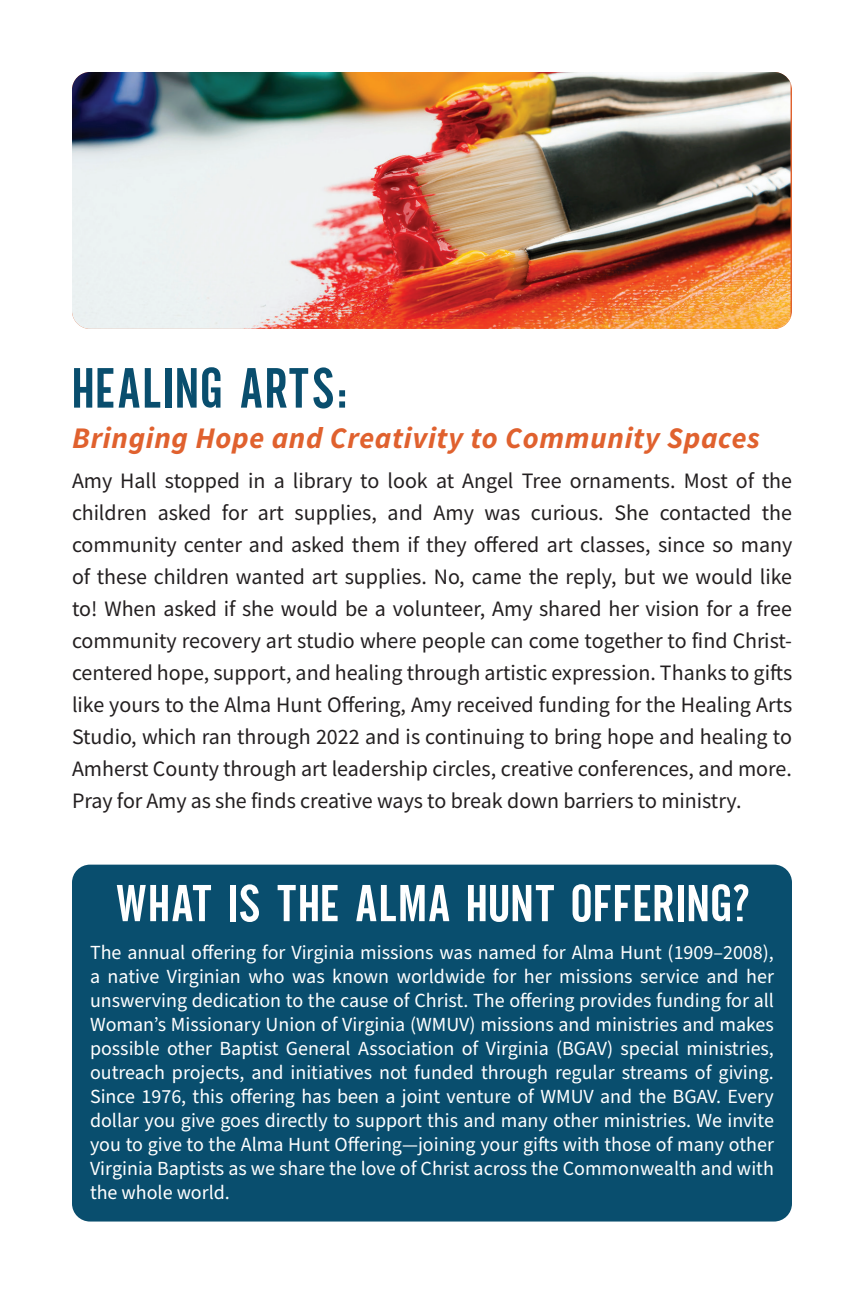
<style>
.page{position:relative;width:864px;height:1296px;background:#fff}
.page>*{position:absolute;margin:0;border:0;box-sizing:border-box;transform-origin:0 0}
.t1{font:56px "Vancouver";letter-spacing:.02em;color:#094e6e}
.t2{font:51.2px "Vancouver";letter-spacing:.01em;color:#fff;scale:1.05 1}
.t3{font:italic 30px "Source Sans Variable";letter-spacing:.02em;color:#e0612e}
.t4{font:22px/32px "Source Sans Variable";color:#231f20;text-align:justify}
.t5{font:20px/24px "Source Sans Pro";color:#fff;text-align:justify}
</style>
<div class="page">
<img style="left:72px;top:72px;width:719px;height:257px">
<div style="left:72px;top:865px;width:720px;height:357px;background:#094e6e;border-radius:18px"></div>
<h1 class="t1" style="left:72px;top:363px;width:278px">HEALING ARTS:</h1>
<h3 class="t3" style="left:72px;top:419px;width:689px">Bringing Hope and Creativity to Community Spaces</h3>
<p class="t4" style="left:72px;top:464px;width:722px">Amy Hall stopped in a library to look at Angel Tree ornaments. Most of the children asked for art supplies, and Amy was curious. She contacted the community center and asked them if they offered art classes, since so many of these children wanted art supplies. No, came the reply, but we would like to! When asked if she would be a volunteer, Amy shared her vision for a free community recovery art studio where people can come together to find Christ&shy;centered hope, support, and healing through artistic expression. Thanks to gifts like yours to the Alma Hunt Offering, Amy received funding for the Healing Arts Studio, which ran through 2022 and is continuing to bring hope and healing to Amherst County through art leadership circles, creative conferences, and more.<br>Pray for Amy as she finds creative ways to break down barriers to ministry.</p>
<h2 class="t2" style="left:115px;top:880px;width:606px">WHAT IS THE ALMA HUNT OFFERING?</h2>
<p class="t5" style="left:90px;top:941px;width:686px">The annual offering for Virginia missions was named for Alma Hunt (1909–2008), a native Virginian who was known worldwide for her missions service and her unswerving dedication to the cause of Christ. The offering provides funding for all Woman’s Missionary Union of Virginia (WMUV) missions and ministries and makes possible other Baptist General Association of Virginia (BGAV) special ministries, outreach projects, and initiatives not funded through regular streams of giving.<br>Since 1976, this offering has been a joint venture of WMUV and the BGAV. Every dollar you give goes directly to support this and many other ministries. We invite you to give to the Alma Hunt Offering—joining your gifts with those of many other Virginia Baptists as we share the love of Christ across the Commonwealth and with the whole world.</p>
</div>
